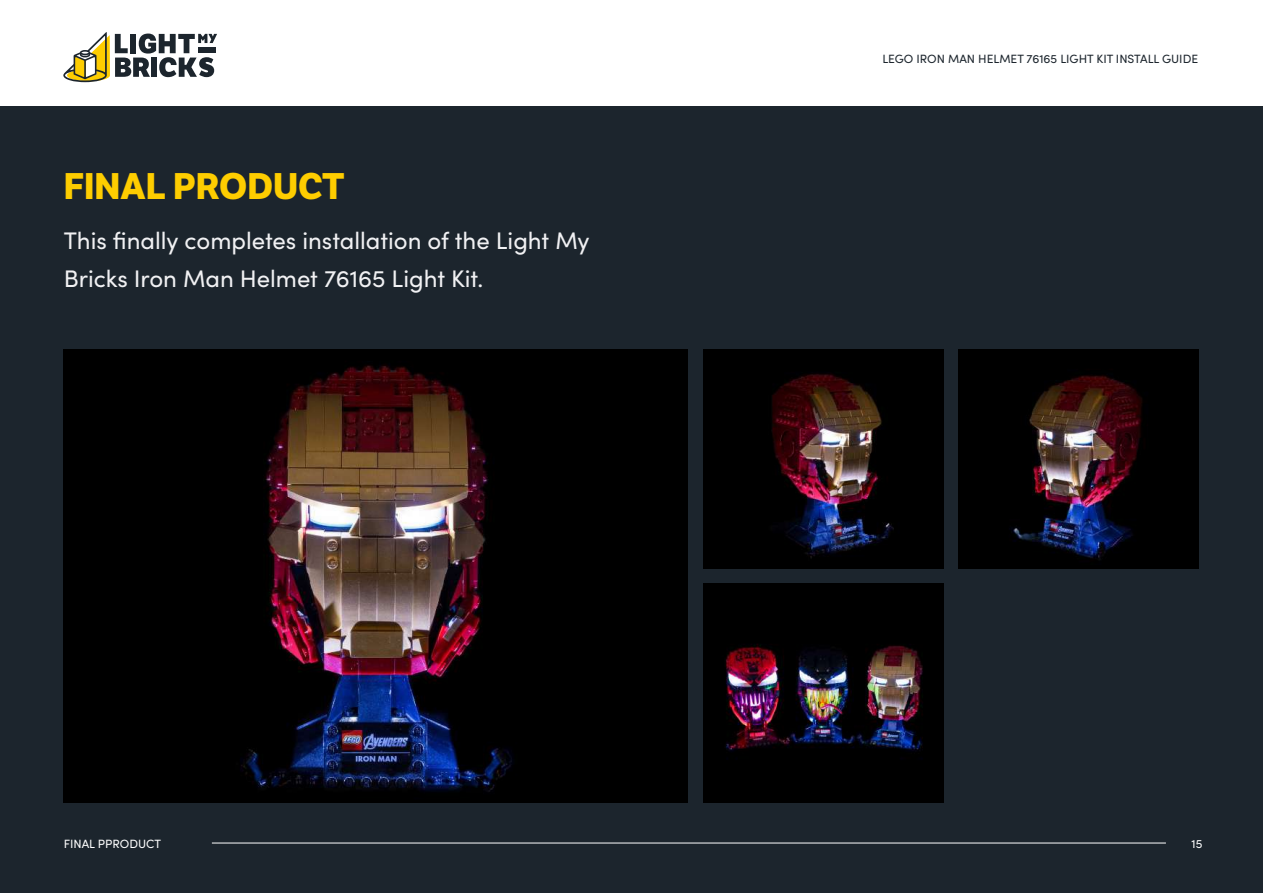
<style>
.page{position:relative;width:1263px;height:893px;background:#fff}
.page>*{position:absolute;margin:0;border:0;box-sizing:border-box;transform-origin:0 0}
.t1{font:700 36px "LFT Etica";color:#fecd00}
.t2{font:24px/37.5px "Sofia Pro";color:#f1f1f3}
.t3{font:12px "Sofia Pro";color:#1c252d}
.t4{font:12px "Sofia Pro";color:#fff}
</style>
<div class="page">
<svg style="left:63px;top:32px;width:154px;height:50px"></svg>
<div style="left:0;top:106px;width:1263px;height:787px;background:#1c252d"></div>
<hr style="left:212px;top:843px;width:954px;height:1px;background:#fff">
<div style="left:64px;top:350px;width:624px;height:453px;background:#000"></div>
<img style="left:240px;top:365px;width:273px;height:427px">
<div style="left:958px;top:350px;width:240px;height:219px;background:#000"></div>
<img style="left:1011px;top:375px;width:132px;height:185px">
<div style="left:704px;top:350px;width:240px;height:219px;background:#000"></div>
<img style="left:771px;top:373px;width:123px;height:185px">
<div style="left:704px;top:583px;width:240px;height:220px;background:#000"></div>
<img style="left:725px;top:644px;width:198px;height:108px">
<h1 class="t1" style="left:64px;top:164px;width:282px">FINAL PRODUCT</h1>
<p class="t2" style="left:64px;top:221px;width:527px">This finally completes installation of the Light My<br>Bricks Iron Man Helmet 76165 Light Kit.</p>
<p class="t3" style="left:882px;top:50px;width:317px">LEGO IRON MAN HELMET 76165 LIGHT KIT INSTALL GUIDE</p>
<p class="t4" style="left:64px;top:835px;width:99px">FINAL PPRODUCT</p>
<p class="t4" style="left:1191px;top:835px;width:12px">15</p>
</div>
